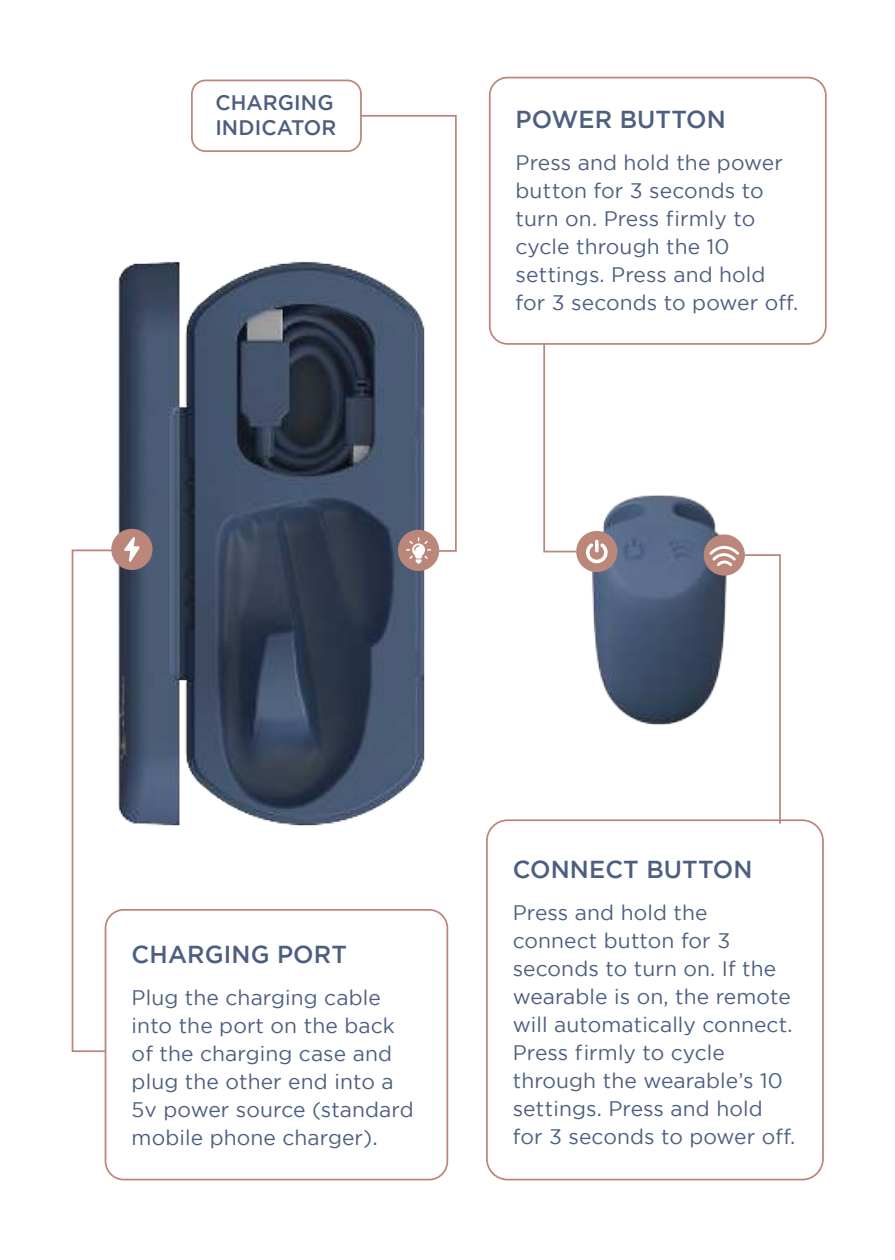
<style>
.page{position:relative;width:895px;height:1260px;background:#fff}
.page>*{position:absolute;margin:0;border:0;box-sizing:border-box;transform-origin:0 0}
.t1{font:500 24.5px "Gotham";letter-spacing:.005em;color:#4d5f80}
.t2{font:21px/28px "Gotham";letter-spacing:.005em;color:#4d5f80}
.t3{font:500 21px/25.2px "Gotham";letter-spacing:.005em;color:#4d5f80}
.s1{font-size:21.7px}
</style>
<div class="page">
<img style="left:115px;top:261px;width:320px;height:565px">
<img style="left:576px;top:495px;width:143px;height:230px">
<div style="left:576px;top:531px;width:41px;height:41px;background:#ba877a;border-radius:50%"></div>
<svg style="left:586px;top:540px;width:21px;height:23px"></svg>
<svg style="left:703px;top:534px;width:42px;height:42px"></svg>
<div style="left:105px;top:909px;width:343px;height:271px;border:2px solid #ba877a;border-radius:18px"></div>
<div style="left:111px;top:529px;width:41px;height:41px;background:#ba877a;border-radius:50%"></div>
<svg style="left:71px;top:537px;width:69px;height:516px"></svg>
<div style="left:191px;top:80px;width:171px;height:72px;border:2px solid #ba877a;border-radius:14px"></div>
<div style="left:398px;top:530px;width:41px;height:41px;background:#ba877a;border-radius:50%"></div>
<svg style="left:359px;top:114px;width:98px;height:449px"></svg>
<div style="left:489px;top:77px;width:337px;height:268px;border:2px solid #ba877a;border-radius:18px"></div>
<div style="left:486px;top:819px;width:337px;height:361px;border:2px solid #ba877a;border-radius:21px"></div>
<svg style="left:708px;top:540px;width:73px;height:284px"></svg>
<svg style="left:542px;top:342px;width:36px;height:211px"></svg>
<p class="t3" style="left:215px;top:90px;width:123px">CHARGING<br>INDICATOR</p>
<p class="t1" style="left:515px;top:106px;width:212px">POWER BUTTON</p>
<p class="t2" style="left:515px;top:150px;width:284px">Press and hold the power button for 3 seconds to turn on. Press f irmly to cycle through the 10 settings. Press and hold for 3 seconds to power off.</p>
<p class="t1" style="left:132px;top:940px;width:217px">CHARGING PORT</p>
<p class="t2" style="left:132px;top:985px;width:283px">Plug the charging cable into the port on the back of the charging case and plug the other end into a<br>5v power source (standard mobile phone charger)<span class="s1">.</span></p>
<p class="t1" style="left:513px;top:855px;width:241px">CONNECT BUTTON</p>
<p class="t2" style="left:513px;top:899px;width:284px">Press and hold the connect button for 3 seconds to turn on. If the wearable is on, the remote will automatically connect.<br>Press f irmly to cycle through the wearable’s 10 settings. Press and hold for 3 seconds to power off.</p>
</div>
